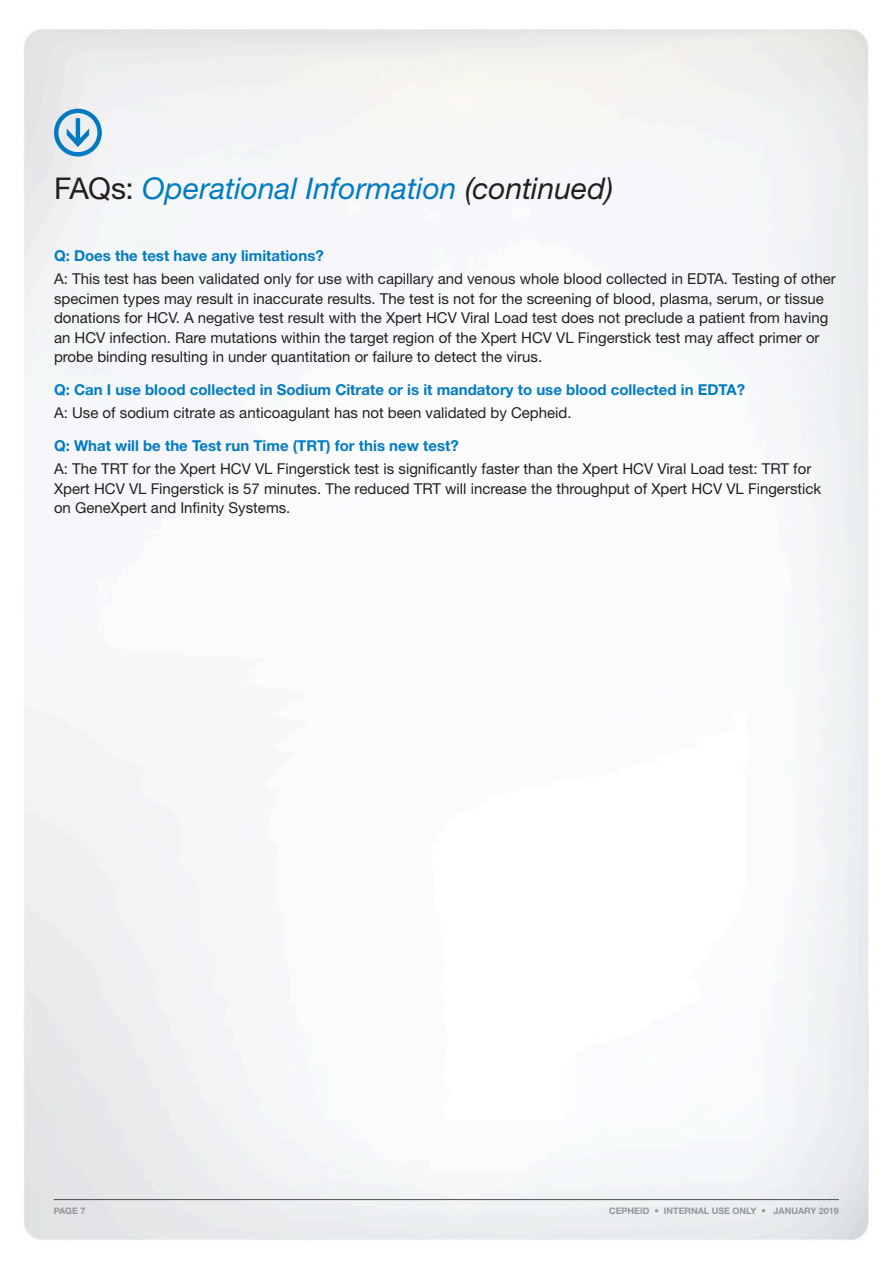
<style>
.page{position:relative;width:893px;height:1263px;background:#fff}
.page>*{position:absolute;margin:0;border:0;box-sizing:border-box;transform-origin:0 0}
.CEP__Article_Headlin{font:italic 30px "Helvetica Neue LT Std";color:#007bc3}
.CEP__Body{font:15px/19.5px "Helvetica Neue LT Std";color:#231f20}
.CEP__Question{font:700 15px "Helvetica Neue LT Std";color:#007bc3}
.t1{font:700 9px "Helvetica Neue LT Std";color:#939598}
.s1{font-style:normal;color:#231f20}
.s2{color:#231f20}
</style>
<div class="page">
<svg style="left:54px;top:109px;width:48px;height:48px"></svg>
<hr style="left:54px;top:1199px;width:785px;height:1px;background:#4b4c4d">
<p class="CEP__Article_Headlin" style="left:54px;top:170px;width:561px"><span class="s1">FAQs:</span> Operational Information <span class="s2">(continued)</span></p>
<p class="CEP__Question" style="left:54px;top:246px;width:271px">Q: Does the test have any limitations?</p>
<p class="CEP__Body" style="left:54px;top:269px;width:783px">A: This test has been validated only for use with capillary and venous whole blood collected in EDTA. Testing of other specimen types may result in inaccurate results. The test is not for the screening of blood, plasma, serum, or tissue donations for HCV. A negative test result with the Xpert HCV Viral Load test does not preclude a patient from having an HCV infection. Rare mutations within the target region of the Xpert HCV VL Fingerstick test may affect primer or probe binding resulting in under quantitation or failure to detect the virus.</p>
<p class="CEP__Question" style="left:54px;top:380px;width:693px">Q: Can I use blood collected in Sodium Citrate or is it mandatory to use blood collected in EDTA?</p>
<p class="CEP__Body" style="left:54px;top:403px;width:519px">A: Use of sodium citrate as anticoagulant has not been validated by Cepheid.</p>
<p class="CEP__Question" style="left:54px;top:436px;width:406px">Q: What will be the Test run Time (TRT) for this new test?</p>
<p class="CEP__Body" style="left:54px;top:459px;width:769px">A: The TRT for the Xpert HCV VL Fingerstick test is significantly faster than the Xpert HCV Viral Load test: TRT for<br>Xpert HCV VL Fingerstick is 57 minutes. The reduced TRT will increase the throughput of Xpert HCV VL Fingerstick on GeneXpert and Infinity Systems.</p>
<p class="t1" style="left:54px;top:1205px;width:33px">PAGE 7</p>
<p class="t1" style="left:609px;top:1205px;width:231px">CEPHEID • INTERNAL USE ONLY • JANUARY 2019</p>
</div>
